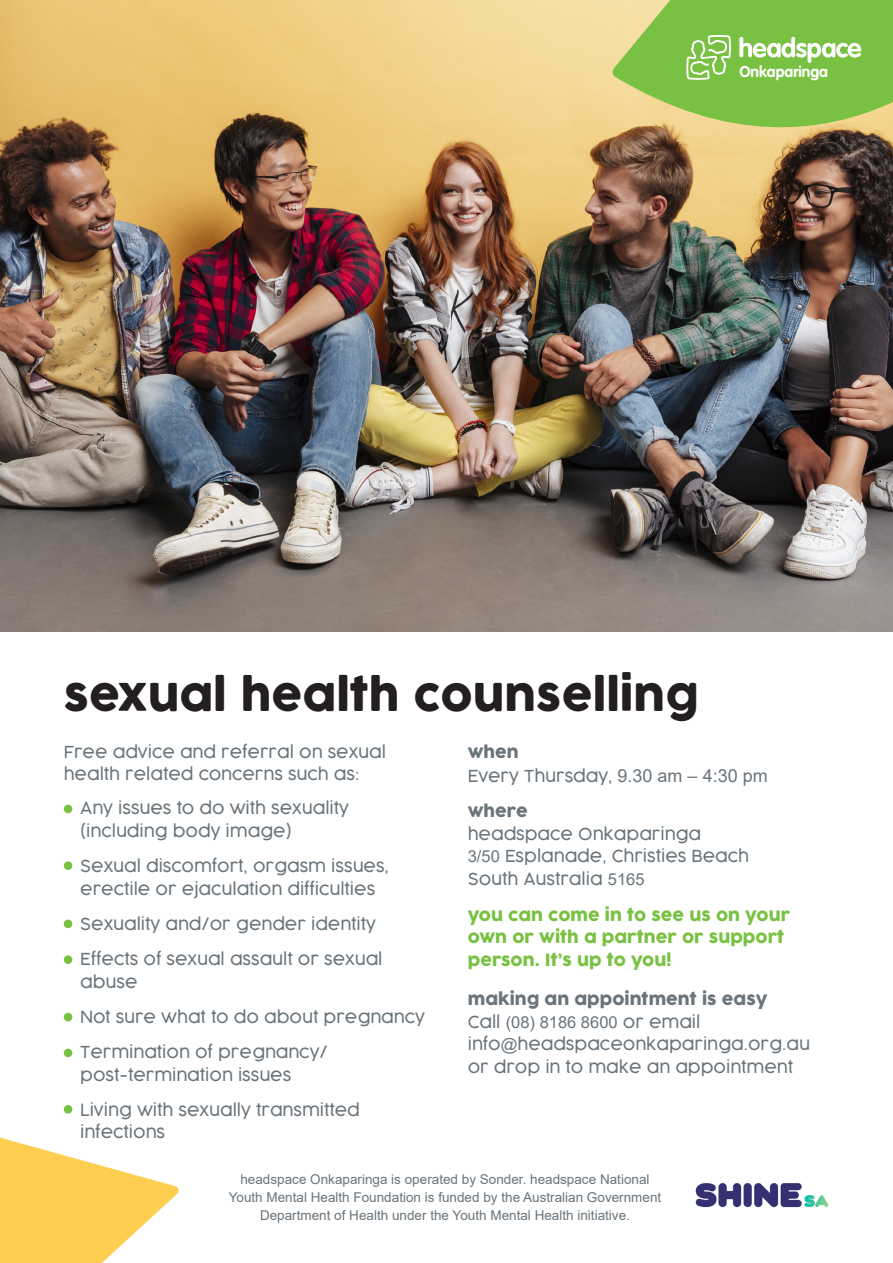
<style>
.page{position:relative;width:893px;height:1263px;background:#fff}
.page>*{position:absolute;margin:0;border:0;box-sizing:border-box;transform-origin:0 0}
.t1{font:43.8px "Cocogoose";color:#231f20}
.t2{font:300 16.5px/22.5px "Cocogoose";color:#6a747b}
.t3{font:16.5px/22.5px "Cocogoose";color:#79c142}
.t4{font:16.5px "Cocogoose";color:#6a747b}
.t5{font:16.5px "Arial";color:#6a747b}
.t6{font:700 15.45px "VAG Rounded";color:#fff}
.t7{font:13.5px/18px "Arial";color:#6a747b;text-align:center}
.s1{font-family:"Arial";font-weight:400;font-size:18px}
.s2{font-family:"Arial";font-weight:400}
.s3{font-family:"Cocogoose";font-weight:300}
</style>
<div class="page">
<img style="left:0;top:0;width:893px;height:631px">
<svg style="left:612px;top:0;width:281px;height:212px"></svg>
<svg style="left:686px;top:35px;width:45px;height:45px"></svg>
<svg style="left:739px;top:37px;width:122px;height:26px"></svg>
<div style="left:64px;top:805px;width:8px;height:8px;background:#79c142;border-radius:50%"></div>
<div style="left:64px;top:861px;width:8px;height:9px;background:#79c142;border-radius:50%"></div>
<div style="left:64px;top:919px;width:8px;height:9px;background:#79c142;border-radius:50%"></div>
<div style="left:64px;top:955px;width:8px;height:9px;background:#79c142;border-radius:50%"></div>
<div style="left:64px;top:1013px;width:8px;height:8px;background:#79c142;border-radius:50%"></div>
<div style="left:64px;top:1048px;width:8px;height:9px;background:#79c142;border-radius:50%"></div>
<div style="left:64px;top:1105px;width:8px;height:9px;background:#79c142;border-radius:50%"></div>
<svg style="left:0;top:1137px;width:179px;height:126px"></svg>
<img style="left:695px;top:1183px;width:134px;height:25px">
<p class="t6" style="left:739px;top:62px;width:90px">Onkaparinga</p>
<p class="t1" style="left:64px;top:665px;width:637px">sexual health counselling</p>
<p class="t2" style="left:64px;top:740px;width:324px">Free advice and referral on sexual health related concerns such as:</p>
<p class="t2" style="left:80px;top:797px;width:270px">Any issues to do with sexuality (including body image)</p>
<p class="t2" style="left:80px;top:855px;width:310px">Sexual discomfort, orgasm issues, erectile or ejaculation difficulties</p>
<p class="t2" style="left:80px;top:912px;width:297px">Sexuality and/or gender identity</p>
<p class="t2" style="left:80px;top:948px;width:304px">Effects of sexual assault or sexual abuse</p>
<p class="t2" style="left:80px;top:1005px;width:346px">Not sure what to do about pregnancy</p>
<p class="t2" style="left:80px;top:1041px;width:249px">Termination of pregnancy/ post-termination issues</p>
<p class="t2" style="left:80px;top:1098px;width:281px">Living with sexually transmitted infections</p>
<p class="t4" style="left:468px;top:740px;width:53px">when</p>
<p class="t2" style="left:468px;top:764px;width:301px">Every Thursday, <span class="s1">9.30 am – 4:30 pm</span></p>
<p class="t4" style="left:468px;top:799px;width:62px">where</p>
<p class="t2" style="left:468px;top:822px;width:235px">headspace Onkaparinga</p>
<p class="t2" style="left:468px;top:844px;width:283px"><span class="s2">3/50</span> Esplanade, Christies Beach<br>South Australia <span class="s2">5165</span></p>
<p class="t3" style="left:468px;top:904px;width:324px">you can come in to see us on your own or with a partner or support person. It’s up to you!</p>
<p class="t4" style="left:468px;top:988px;width:301px">making an appointment is easy</p>
<p class="t5" style="left:468px;top:1011px;width:234px"><span class="s3">Call</span> (08) 8186 8600 <span class="s3">or email</span></p>
<p class="t2" style="left:468px;top:1033px;width:344px">info<span class="s2">@</span>headspaceonkaparinga.org.au</p>
<p class="t2" style="left:468px;top:1055px;width:327px">or drop in to make an appointment</p>
<p class="t7" style="left:229px;top:1170px;width:434px">headspace Onkaparinga is operated by Sonder. headspace National<br>Youth Mental Health Foundation is funded by the Australian Government<br>Department of Health under the Youth Mental Health initiative.</p>
</div>
